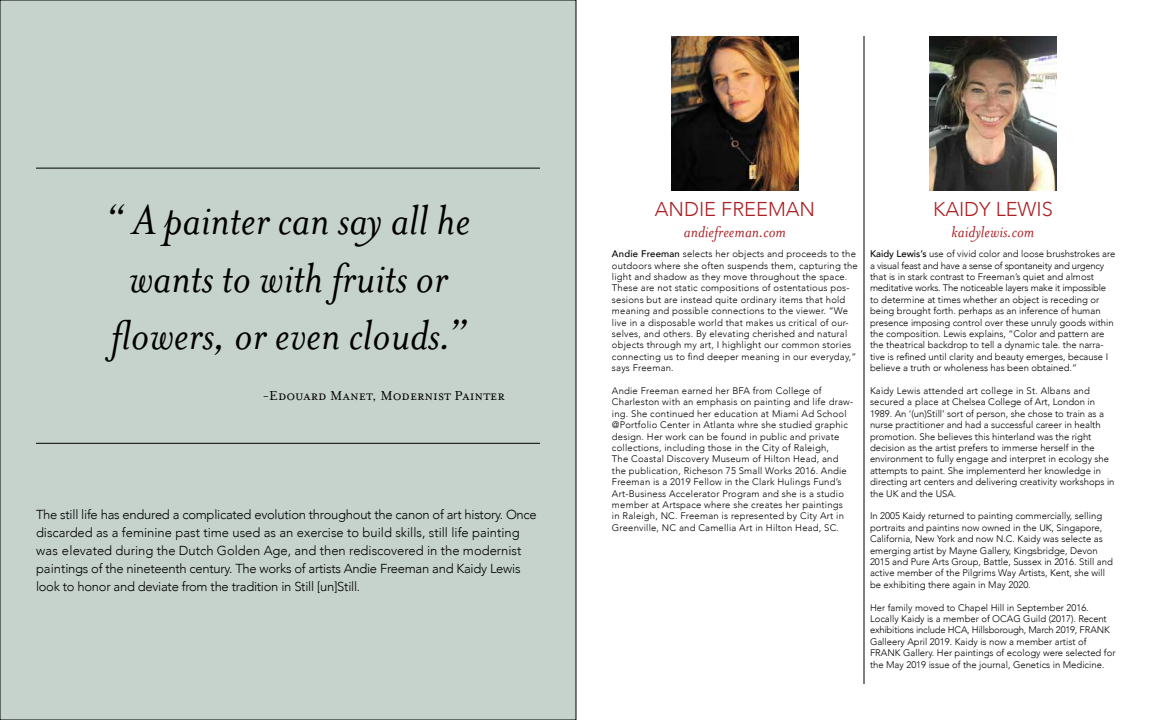
<style>
.page{position:relative;width:1152px;height:720px;background:#fff}
.page>*{position:absolute;margin:0;border:0;box-sizing:border-box;transform-origin:0 0}
.t1{font:italic 48px/57.6px "Mrs Eaves";color:#000;text-align:center}
.t2{font:300 20px "Avenir";color:#ab2024}
.t3{font:italic 18px "Mrs Eaves";color:#ab2024}
.t4{font:15px "Mrs Eaves Small Caps";color:#000}
.t5{font:300 13px/18px "Avenir";letter-spacing:-.02em;color:#000}
.t6{font:300 9.5px/11.4px "Avenir";color:#000}
.t7{font:300 9.5px/11.4px "Avenir";letter-spacing:.02em;color:#000}
.s1{font-weight:500}
</style>
<div class="page">
<div style="left:0;top:0;width:576px;height:720px;background:#c6d3cd"></div>
<hr style="left:36px;top:168px;width:504px;height:1px;background:#000">
<hr style="left:36px;top:443px;width:504px;height:1px;background:#000">
<img style="left:672px;top:36px;width:126px;height:154px">
<img style="left:930px;top:36px;width:126px;height:154px">
<hr style="left:864px;top:36px;width:1px;height:648px;background:#000">
<h1 class="t1" style="left:106px;top:191px;width:366px">“ A painter can say all he wants to with fruits or flowers, or even clouds.”</h1>
<h3 class="t4" style="left:262px;top:387px;width:244px">-Edouard Manet, Modernist Painter</h3>
<p class="t5" style="left:36px;top:505px;width:502px">The still life has endured a complicated evolution throughout the canon of art history. Once discarded as a feminine past time used as an exercise to build skills, still life painting was elevated during the Dutch Golden Age, and then rediscovered in the modernist paintings of the nineteenth century. The works of artists Andie Freeman and Kaidy Lewis look to honor and deviate from the tradition in Still [un]Still.</p>
<h2 class="t2" style="left:655px;top:197px;width:162px">ANDIE FREEMAN</h2>
<h3 class="t3" style="left:684px;top:222px;width:104px">andiefreeman.com</h3>
<p class="t7" style="left:612px;top:248px;width:247px"><span class="s1">Andie Freeman</span> selects her objects and proceeds to the outdoors where she often suspends them, capturing the light and shadow as they move throughout the space.<br>These are not static compositions of ostentatious pos&shy;sesions but are instead quite ordinary items that hold meaning and possible connections to the viewer. “We live in a disposable world that makes us critical of our&shy;selves, and others. By elevating cherished and natural objects through my art, I highlight our common stories connecting us to find deeper meaning in our everyday,” says Freeman.</p>
<p class="t7" style="left:612px;top:385px;width:243px">Andie Freeman earned her BFA from College of Charleston with an emphasis on painting and life draw&shy;ing. She continued her education at Miami Ad School @Portfolio Center in Atlanta whre she studied graphic design. Her work can be found in public and private collections, including those in the City of Raleigh,<br>The Coastal Discovery Museum of Hilton Head, and the publication, Richeson 75 Small Works 2016. Andie Freeman is a 2019 Fellow in the Clark Hulings Fund’s Art-Business Accelerator Program and she is a studio member at Artspace where she creates her paintings<br>in Raleigh, NC. Freeman is represented by City Art in Greenville, NC and Camellia Art in Hilton Head, SC.</p>
<h2 class="t2" style="left:933px;top:197px;width:121px">KAIDY LEWIS</h2>
<h3 class="t3" style="left:952px;top:222px;width:84px">kaidylewis.com</h3>
<p class="t6" style="left:870px;top:248px;width:247px"><span class="s1">Kaidy Lewis’s</span> use of vivid color and loose brushstrokes are a visual feast and have a sense of spontaneity and urgency that is in stark contrast to Freeman’s quiet and almost meditative works. The noticeable layers make it impossible to determine at times whether an object is receding or being brought forth. perhaps as an inference of human presence imposing control over these unruly goods within the composition. Lewis explains, “Color and pattern are the theatrical backdrop to tell a dynamic tale. the narra&shy;tive is refined until clarity and beauty emerges, because I believe a truth or wholeness has been obtained.”</p>
<p class="t6" style="left:870px;top:385px;width:246px">Kaidy Lewis attended art college in St. Albans and secured a place at Chelsea College of Art, London in 1989. An ‘(un)Still’ sort of person, she chose to train as a nurse practitioner and had a successful career in health promotion. She believes this hinterland was the right decision as the artist prefers to immerse herself in the environment to fully engage and interpret in ecology she attempts to paint. She implementerd her knowledge in directing art centers and delivering creativity workshops in the UK and the USA.</p>
<p class="t6" style="left:870px;top:510px;width:244px">In 2005 Kaidy returned to painting commercially, selling portraits and paintins now owned in the UK, Singapore, California, New York and now N.C. Kaidy was selecte as emerging artist by Mayne Gallery, Kingsbridge, Devon 2015 and Pure Arts Group, Battle, Sussex in 2016. Still and active member of the Pilgrims Way Artists, Kent, she will be exhibiting there again in May 2020.</p>
<p class="t6" style="left:870px;top:602px;width:247px">Her family moved to Chapel Hill in September 2016.<br>Locally Kaidy is a member of OCAG Guild (2017). Recent exhibitions include HCA, Hillsborough, March 2019, FRANK Galleery April 2019. Kaidy is now a member artist of FRANK Gallery. Her paintings of ecology were selected for the May 2019 issue of the journal, Genetics in Medicine.</p>
</div>
